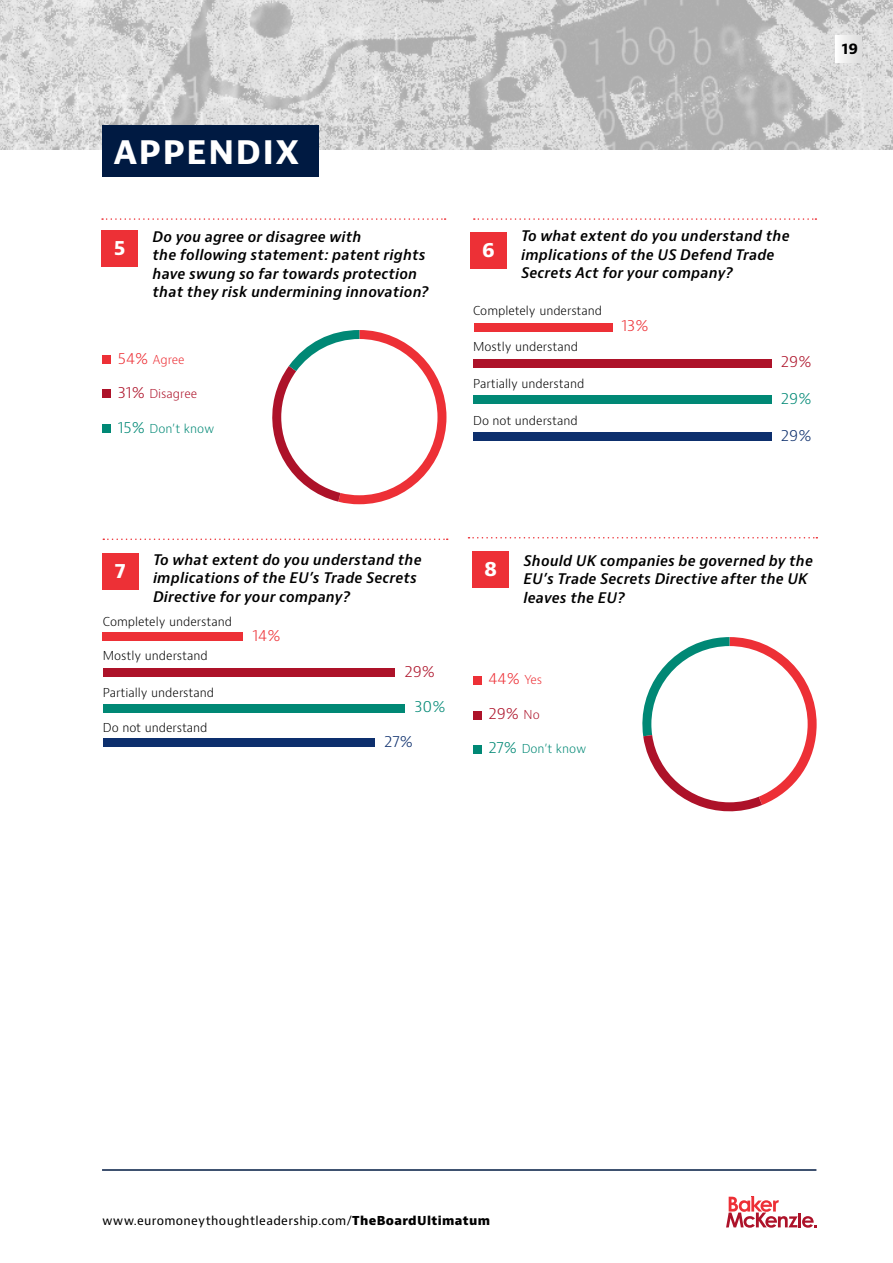
<style>
.page{position:relative;width:893px;height:1263px;background:#fff}
.page>*{position:absolute;margin:0;border:0;box-sizing:border-box;transform-origin:0 0}
.t1{font:700 34.5px "Baker Mc Kenzie Bernini";letter-spacing:.03em;color:#fff}
.t2{font:700 20.25px "Baker Mc Kenzie Bernini";color:#fff}
.t3{font:300 15.75px "Baker Mc Kenzie Bernini";color:#ed3036}
.t4{font:300 15.75px "Baker Mc Kenzie Bernini";color:#ad1229}
.t5{font:300 15.75px "Baker Mc Kenzie Bernini";color:#0d2f6d}
.t6{font:300 15.75px "Baker Mc Kenzie Bernini";color:#008875}
.t7{font:700 15px "Baker Mc Kenzie Bernini";color:#000}
.t8{font:italic 600 14.25px/18.6px "Baker Mc Kenzie Bernini";letter-spacing:.01em;color:#000}
.t9{font:300 12px "Baker Mc Kenzie Bernini";color:#000}
.t10{font:12px "Baker Mc Kenzie Bernini";letter-spacing:.03em;color:#000}
.t11{font:300 12px "Baker Mc Kenzie Bernini";color:#008875}
.t12{font:300 12px "Baker Mc Kenzie Bernini";color:#ad1229}
.t13{font:300 12px "Baker Mc Kenzie Bernini";color:#ed3036}
.s1{font-size:15.75px}
.s2{font-size:12px}
.s3{font-stretch:expanded}
</style>
<div class="page">
<img style="left:0;top:0;width:893px;height:149px">
<div style="left:470px;top:232px;width:37px;height:36px;background:#ed3036"></div>
<div style="left:102px;top:553px;width:37px;height:37px;background:#ed3036"></div>
<div style="left:472px;top:551px;width:37px;height:37px;background:#ed3036"></div>
<div style="left:103px;top:424px;width:8px;height:9px;background:#008875"></div>
<div style="left:103px;top:390px;width:8px;height:8px;background:#ad1229"></div>
<div style="left:103px;top:355px;width:8px;height:9px;background:#ed3036"></div>
<div style="left:473px;top:746px;width:9px;height:8px;background:#008875"></div>
<div style="left:473px;top:711px;width:9px;height:9px;background:#ad1229"></div>
<div style="left:473px;top:677px;width:9px;height:8px;background:#ed3036"></div>
<svg style="left:272px;top:330px;width:174px;height:174px"></svg>
<svg style="left:642px;top:637px;width:175px;height:175px"></svg>
<div style="left:102px;top:125px;width:216px;height:52px;background:#001a42"></div>
<svg style="left:726px;top:1196px;width:91px;height:32px"></svg>
<div style="left:474px;top:323px;width:138px;height:8px;background:#ed3036"></div>
<div style="left:473px;top:359px;width:299px;height:8px;background:#ad1229"></div>
<div style="left:473px;top:395px;width:299px;height:9px;background:#008875"></div>
<div style="left:473px;top:432px;width:299px;height:8px;background:#0d2f6d"></div>
<div style="left:104px;top:738px;width:271px;height:9px;background:#0d2f6d"></div>
<div style="left:104px;top:704px;width:301px;height:8px;background:#008875"></div>
<div style="left:104px;top:668px;width:291px;height:9px;background:#ad1229"></div>
<div style="left:103px;top:632px;width:140px;height:9px;background:#ed3036"></div>
<div style="left:101px;top:230px;width:37px;height:37px;background:#ed3036"></div>
<svg style="left:103px;top:538px;width:345px;height:2px"></svg>
<svg style="left:468px;top:537px;width:349px;height:1px"></svg>
<div style="left:836px;top:35px;width:26px;height:27px;background:linear-gradient(to right,#fbfbfb,#ddd)"></div>
<svg style="left:102px;top:218px;width:344px;height:2px"></svg>
<svg style="left:474px;top:218px;width:342px;height:2px"></svg>
<hr style="left:102px;top:1169px;width:714px;height:2px;background:#001a42">
<h1 class="t1" style="left:114px;top:129px;width:187px">APPENDIX</h1>
<h2 class="t2" style="left:114px;top:234px;width:13px">5</h2>
<p class="t8" style="left:153px;top:227px;width:278px">Do you agree or disagree with<br>the following statement: patent rights have swung so far towards protection that they risk undermining innovation?</p>
<p class="t13" style="left:118px;top:352px;width:68px"><span class="s1">54%</span> Agree</p>
<p class="t12" style="left:118px;top:386px;width:81px"><span class="s1">31%</span> Disagree</p>
<p class="t11" style="left:118px;top:420px;width:98px"><span class="s1">15%</span> Don’t know</p>
<p class="t7" style="left:842px;top:39px;width:18px">19</p>
<p class="t8" style="left:521px;top:227px;width:270px">To what extent do you understand the implications of the US Defend Trade<br>Secrets Act for your company?</p>
<p class="t9" style="left:473px;top:303px;width:130px">Completely understand</p>
<p class="t9" style="left:473px;top:339px;width:106px">Mostly understand</p>
<p class="t9" style="left:473px;top:375px;width:113px">Partially understand</p>
<p class="t9" style="left:473px;top:412px;width:106px">Do not understand</p>
<p class="t5" style="left:781px;top:424px;width:32px">29%</p>
<h2 class="t2" style="left:482px;top:236px;width:15px">6</h2>
<p class="t3" style="left:621px;top:315px;width:29px">13%</p>
<p class="t4" style="left:781px;top:351px;width:32px">29%</p>
<p class="t6" style="left:781px;top:387px;width:32px">29%</p>
<p class="t8" style="left:153px;top:550px;width:270px">To what extent do you understand the implications of the EU’s Trade Secrets<br>Directive for your company?</p>
<p class="t9" style="left:103px;top:614px;width:130px">Completely understand</p>
<p class="t9" style="left:103px;top:648px;width:106px">Mostly understand</p>
<p class="t9" style="left:103px;top:685px;width:113px">Partially understand</p>
<p class="t9" style="left:103px;top:720px;width:106px">Do not understand</p>
<p class="t5" style="left:384px;top:731px;width:30px">27%</p>
<p class="t8" style="left:524px;top:552px;width:291px">Should UK companies be governed by the<br>EU’s Trade Secrets Directive after the UK leaves the EU?</p>
<h2 class="t2" style="left:115px;top:558px;width:13px">7</h2>
<h2 class="t2" style="left:484px;top:556px;width:15px">8</h2>
<p class="t3" style="left:252px;top:625px;width:30px">14%</p>
<p class="t4" style="left:404px;top:661px;width:32px">29%</p>
<p class="t3" style="left:488px;top:668px;width:55px">44% <span class="s2">Yes</span></p>
<p class="t6" style="left:414px;top:696px;width:33px">30%</p>
<p class="t4" style="left:488px;top:703px;width:53px">29% <span class="s2">No</span></p>
<p class="t11" style="left:488px;top:741px;width:100px"><span class="s1">27%</span> Don’t know</p>
<p class="t10" style="left:102px;top:1212px;width:390px">www.euromoneythoughtleadership.com/<span class="s3">TheBoardUltimatum</span></p>
</div>
